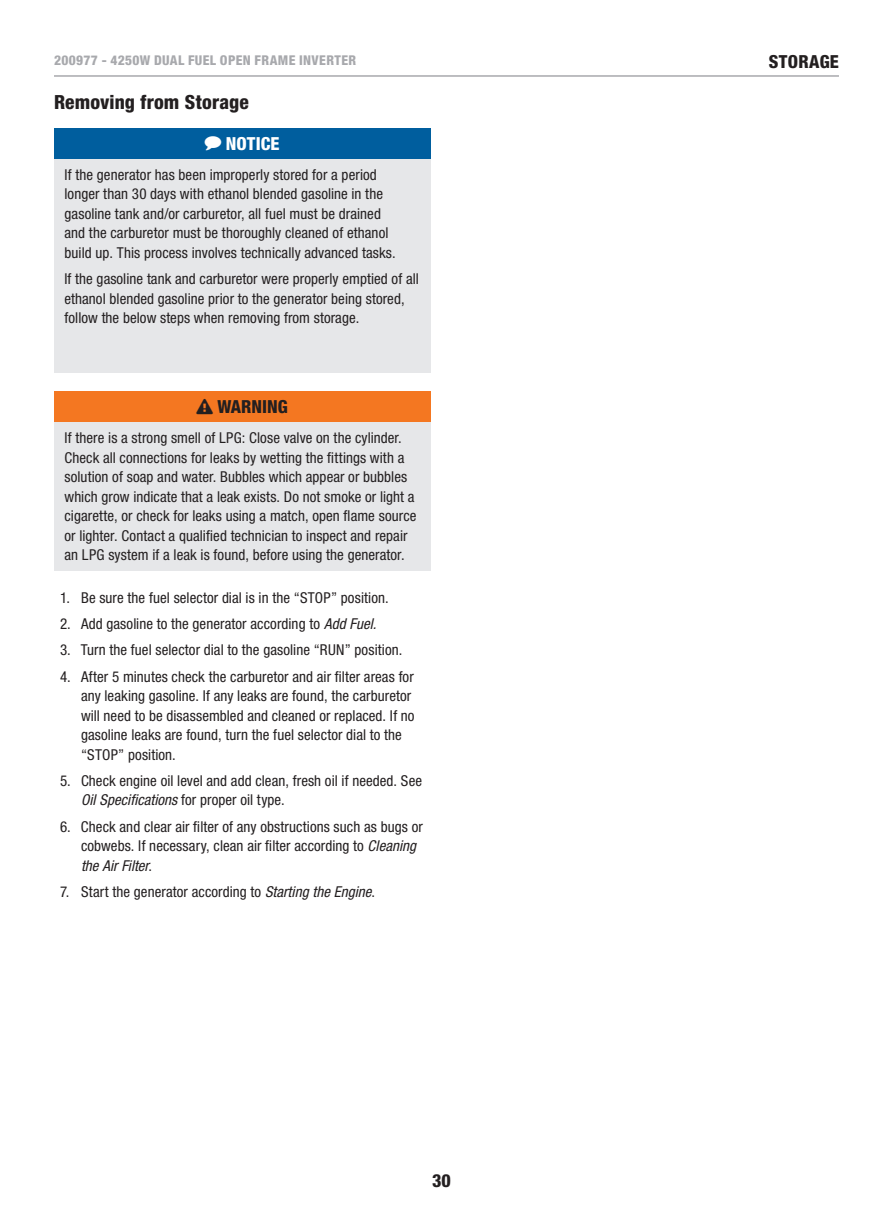
<style>
.page{position:relative;width:893px;height:1212px;background:#fff}
.page>*{position:absolute;margin:0;border:0;box-sizing:border-box;transform-origin:0 0}
.t1{font:800 condensed 19.5px "Helvetica Neue LT Std";letter-spacing:.005em;color:#231f20}
.t2{font:800 condensed 18px "Helvetica Neue LT Std";letter-spacing:.005em;color:#231f20}
.t3{font:800 condensed 18px "Helvetica Neue LT Std";letter-spacing:.005em;color:#fff}
.t4{font:condensed 15px/19.5px "Helvetica Neue LT Std";letter-spacing:.005em;color:#231f20}
.t5{font:800 condensed 13.5px "Helvetica Neue LT Std";letter-spacing:.025em;color:#a8a9ad}
.s1{font-style:italic}
</style>
<div class="page">
<hr style="left:54px;top:75px;width:785px;height:2px;background:#a8a9ad">
<div style="left:54px;top:128px;width:376px;height:31px;background:#005e9e"></div>
<div style="left:54px;top:159px;width:376px;height:214px;background:#e6e7e9"></div>
<div style="left:54px;top:391px;width:376px;height:31px;background:#f47721"></div>
<div style="left:54px;top:422px;width:376px;height:149px;background:#e6e7e9"></div>
<p class="t5" style="left:54px;top:55px;width:304px">200977 - 4250W DUAL FUEL OPEN FRAME INVERTER</p>
<p class="t2" style="left:769px;top:55px;width:72px">STORAGE</p>
<h1 class="t1" style="left:54px;top:96px;width:196px">Removing from Storage</h1>
<p class="t3" style="left:226px;top:137px;width:55px">NOTICE</p>
<p class="t4" style="left:64px;top:166px;width:333px">If the generator has been improperly stored for a period longer than 30 days with ethanol blended gasoline in the gasoline tank and/or carburetor, all fuel must be drained and the carburetor must be thoroughly cleaned of ethanol build up. This process involves technically advanced tasks.</p>
<p class="t4" style="left:64px;top:270px;width:356px">If the gasoline tank and carburetor were properly emptied of all ethanol blended gasoline prior to the generator being stored, follow the below steps when removing from storage.</p>
<p class="t2" style="left:217px;top:400px;width:72px">WARNING</p>
<p class="t4" style="left:64px;top:429px;width:353px">If there is a strong smell of LPG: Close valve on the cylinder.<br>Check all connections for leaks by wetting the fittings with a solution of soap and water. Bubbles which appear or bubbles which grow indicate that a leak exists. Do not smoke or light a cigarette, or check for leaks using a match, open flame source or lighter. Contact a qualified technician to inspect and repair an LPG system if a leak is found, before using the generator.</p>
<p class="t4" style="left:60px;top:589px;width:330px">1. Be sure the fuel selector dial is in the “STOP” position.</p>
<p class="t4" style="left:60px;top:615px;width:318px">2. Add gasoline to the generator according to <span class="s1">Add Fuel.</span></p>
<p class="t4" style="left:60px;top:641px;width:344px">3. Turn the fuel selector dial to the gasoline “RUN” position.</p>
<p class="t4" style="left:81px;top:668px;width:335px;text-indent:-21px">4. After 5 minutes check the carburetor and air filter areas for any leaking gasoline. If any leaks are found, the carburetor will need to be disassembled and cleaned or replaced. If no gasoline leaks are found, turn the fuel selector dial to the “STOP” position.</p>
<p class="t4" style="left:81px;top:772px;width:343px;text-indent:-21px">5. Check engine oil level and add clean, fresh oil if needed. See<br><span class="s1">Oil Specifications</span> for proper oil type.</p>
<p class="t4" style="left:81px;top:818px;width:343px;text-indent:-21px">6. Check and clear air filter of any obstructions such as bugs or cobwebs. If necessary, clean air filter according to <span class="s1">Cleaning the Air Filter</span>.</p>
<p class="t4" style="left:60px;top:883px;width:317px">7. Start the generator according to <span class="s1">Starting the Engine</span>.</p>
<p class="t2" style="left:432px;top:1174px;width:20px">30</p>
</div>
